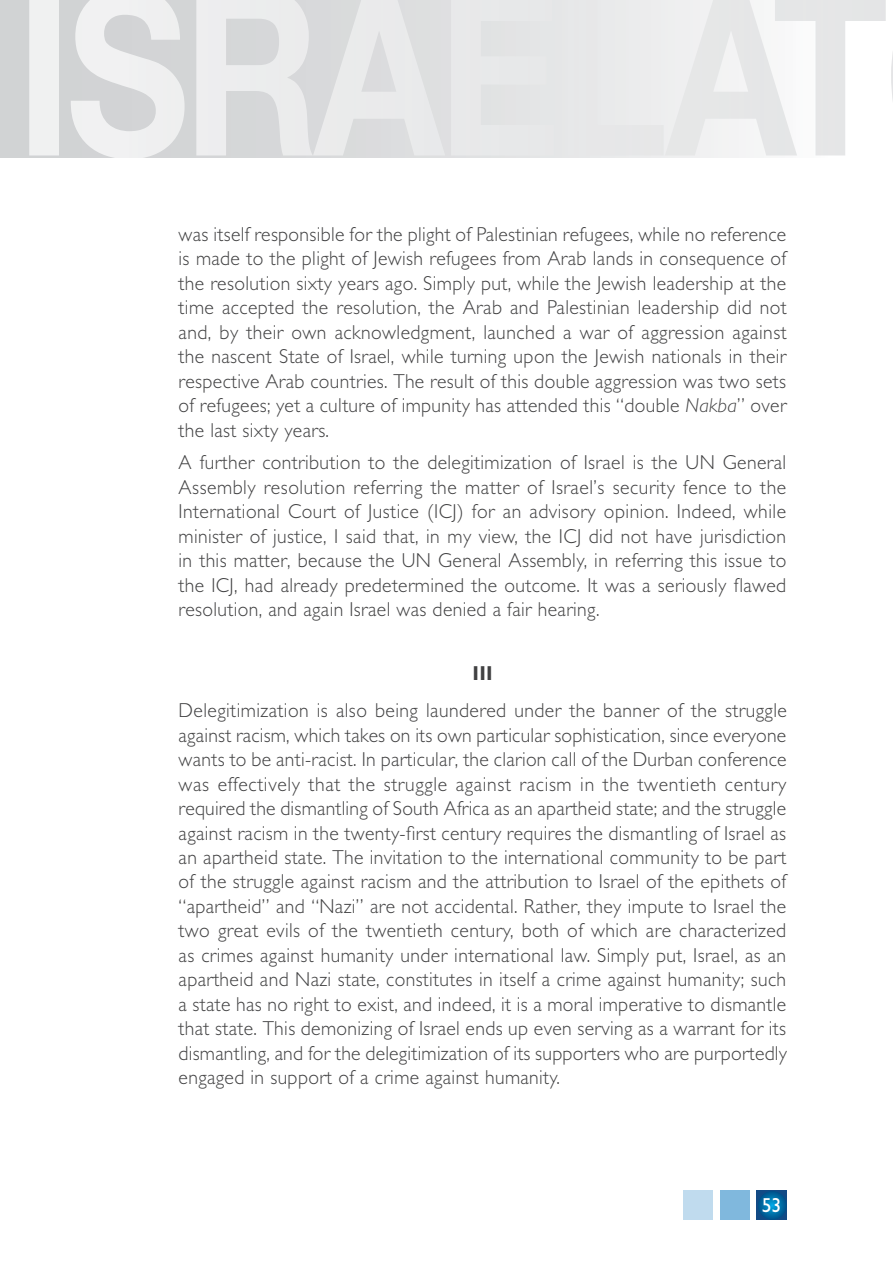
<style>
.page{position:relative;width:893px;height:1263px;background:#fff}
.page>*{position:absolute;margin:0;border:0;box-sizing:border-box;transform-origin:0 0}
.t1{font:300 20.25px/24.5px "Gentle Sans";letter-spacing:.02em;color:#414142;text-align:justify}
.t2{font:700 20.25px "Gentle Sans";color:#414142}
.t3{font:20.25px "Gentle Sans";color:#fff}
.s1{font-style:italic}
</style>
<div class="page">
<svg style="left:757px;top:1190px;width:30px;height:30px"></svg>
<div style="left:720px;top:1190px;width:30px;height:30px;background:#80b8dd"></div>
<div style="left:683px;top:1190px;width:30px;height:30px;background:#c0dbee"></div>
<div style="left:0;top:0;width:893px;height:157px;background:#d1d3d4"></div>
<svg style="left:29px;top:0;width:864px;height:157px"></svg>
<p class="t1" style="left:179px;top:222px;width:610px">was itself responsible for the plight of Palestinian refugees, while no reference is made to the plight of Jewish refugees from Arab lands in consequence of the resolution sixty years ago. Simply put, while the Jewish leadership at the time accepted the resolution, the Arab and Palestinian leadership did not and, by their own acknowledgment, launched a war of aggression against the nascent State of Israel, while turning upon the Jewish nationals in their respective Arab countries. The result of this double aggression was two sets of refugees; yet a culture of impunity has attended this “double <span class="s1">Nakba</span>” over the last sixty years.</p>
<p class="t1" style="left:179px;top:450px;width:609px">A further contribution to the delegitimization of Israel is the UN General Assembly resolution referring the matter of Israel’s security fence to the International Court of Justice (ICJ) for an advisory opinion. Indeed, while minister of justice, I said that, in my view, the ICJ did not have jurisdiction in this matter, because the UN General Assembly, in referring this issue to the ICJ, had already predetermined the outcome. It was a seriously flawed resolution, and again Israel was denied a fair hearing.</p>
<p class="t2" style="left:472px;top:661px;width:22px">III</p>
<p class="t1" style="left:179px;top:698px;width:610px">Delegitimization is also being laundered under the banner of the struggle against racism, which takes on its own particular sophistication, since everyone wants to be anti-racist. In particular, the clarion call of the Durban conference was effectively that the struggle against racism in the twentieth century required the dismantling of South Africa as an apartheid state; and the struggle against racism in the twenty-first century requires the dismantling of Israel as an apartheid state. The invitation to the international community to be part of the struggle against racism and the attribution to Israel of the epithets of “apartheid” and “Nazi” are not accidental. Rather, they impute to Israel the two great evils of the twentieth century, both of which are characterized as crimes against humanity under international law. Simply put, Israel, as an apartheid and Nazi state, constitutes in itself a crime against humanity; such a state has no right to exist, and indeed, it is a moral imperative to dismantle that state. This demonizing of Israel ends up even serving as a warrant for its dismantling, and for the delegitimization of its supporters who are purportedly engaged in support of a crime against humanity.</p>
<p class="t3" style="left:762px;top:1193px;width:21px">53</p>
</div>
